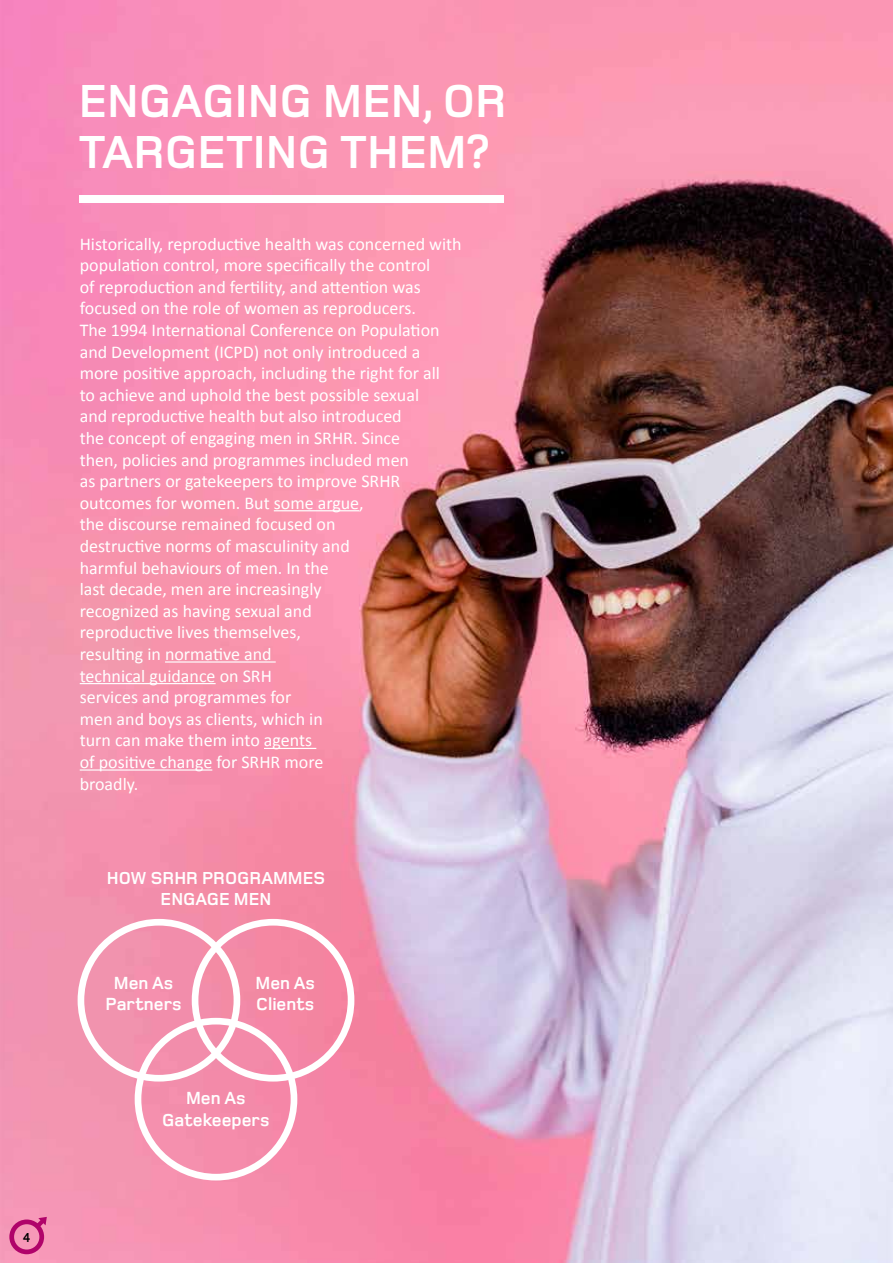
<style>
.page{position:relative;width:893px;height:1263px;background:#fff}
.page>*{position:absolute;margin:0;border:0;box-sizing:border-box;transform-origin:0 0}
.t1{font:700 48px/51px "Foundry Monoline";color:#fff}
.t2{font:18px/21.6px "Calibri";color:#fff}
.t3{font:700 18px/21.8px "Foundry Monoline";color:#fff;text-align:center}
.t4{font:700 13.5px "Foundry Monoline";color:#000}
</style>
<div class="page">
<img style="left:0;top:0;width:893px;height:1263px">
<hr style="left:274px;top:510px;width:85px;height:1px;background:#fff">
<hr style="left:165px;top:661px;width:111px;height:2px;background:#fff">
<hr style="left:80px;top:683px;width:136px;height:1px;background:#fff">
<hr style="left:264px;top:748px;width:52px;height:1px;background:#fff">
<hr style="left:80px;top:769px;width:132px;height:2px;background:#fff">
<div style="left:80px;top:196px;width:424px;height:7px;background:#fff"></div>
<svg style="left:9px;top:1215px;width:38px;height:39px"></svg>
<div style="left:135px;top:1018px;width:162px;height:162px;border:7px solid #fff;border-radius:50%"></div>
<div style="left:78px;top:919px;width:162px;height:162px;border:7px solid #fff;border-radius:50%"></div>
<div style="left:192px;top:919px;width:162px;height:162px;border:7px solid #fff;border-radius:50%"></div>
<p class="t4" style="left:23px;top:1230px;width:9px">4</p>
<h1 class="t1" style="left:79px;top:76px;width:430px">ENGAGING MEN, OR<br>TARGETING THEM?</h1>
<p class="t2" style="left:80px;top:232px;width:383px">Historically, reproductive health was concerned with population control, more specifically the control<br>of reproduction and fertility, and attention was focused on the role of women as reproducers.<br>The 1994 International Conference on Population and Development (ICPD) not only introduced a more positive approach, including the right for all<br>to achieve and uphold the best possible sexual<br>and reproductive health but also introduced<br>the concept of engaging men in SRHR. Since<br>then, policies and programmes included men<br>as partners or gatekeepers to improve SRHR outcomes for women. But some argue,<br>the discourse remained focused on<br>destructive norms of masculinity and<br>harmful behaviours of men. In the<br>last decade, men are increasingly<br>recognized as having sexual and<br>reproductive lives themselves,<br>resulting in normative and<br>technical guidance on SRH<br>services and programmes for<br>men and boys as clients, which in<br>turn can make them into agents<br>of positive change for SRHR more<br>broadly.</p>
<p class="t3" style="left:107px;top:867px;width:220px">HOW SRHR PROGRAMMES<br>ENGAGE MEN</p>
<p class="t3" style="left:106px;top:972px;width:77px">Men As<br>Partners</p>
<p class="t3" style="left:255px;top:972px;width:61px;text-align:left">Men As<br>Clients</p>
<p class="t3" style="left:162px;top:1087px;width:109px">Men As<br>Gatekeepers</p>
</div>
